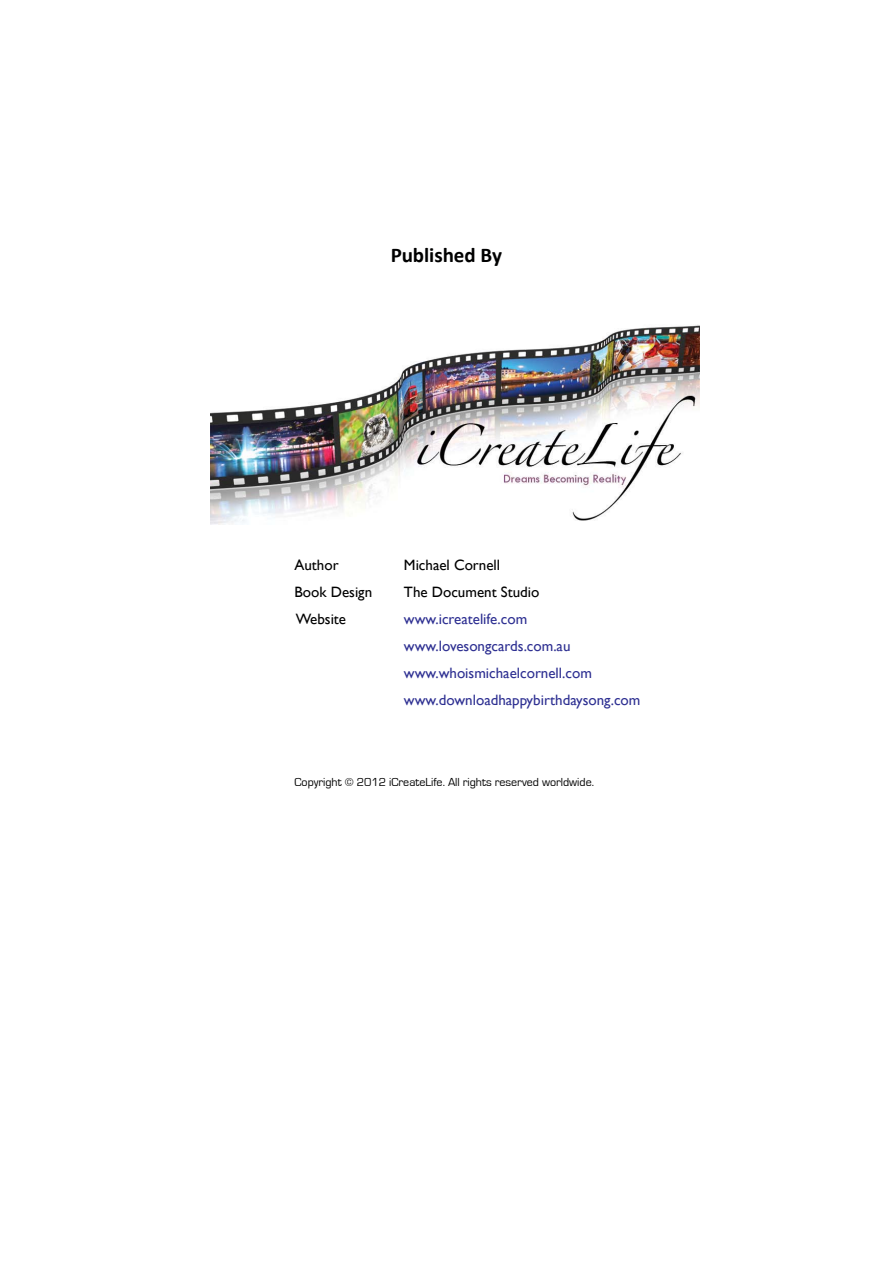
<style>
.page{position:relative;width:893px;height:1263px;background:#fff}
.page>*{position:absolute;margin:0;border:0;box-sizing:border-box;transform-origin:0 0}
.t1{font:700 21px "Calibri";letter-spacing:-.005em;color:#000101}
.t2{font:15px/27px "Gill Sans";color:#2e3092}
.t3{font:15px "Gill Sans";color:#000}
.t4{font:12px "Eurostile";color:#000}
</style>
<div class="page">
<img style="left:210px;top:324px;width:489px;height:200px">
<h1 class="t1" style="left:391px;top:242px;width:113px">Published By</h1>
<p class="t3" style="left:294px;top:556px;width:46px">Author</p>
<p class="t3" style="left:404px;top:556px;width:98px">Michael Cornell</p>
<p class="t3" style="left:294px;top:583px;width:79px">Book Design</p>
<p class="t3" style="left:404px;top:583px;width:137px">The Document Studio</p>
<p class="t3" style="left:296px;top:610px;width:52px">Website</p>
<p class="t2" style="left:404px;top:605px;width:238px">www.icreatelife.com www.lovesongcards.com.au www.whoismichaelcornell.com www.downloadhappybirthdaysong.com</p>
<p class="t4" style="left:294px;top:775px;width:301px">Copyright © 2012 iCreateLife. All rights reserved worldwide.</p>
</div>
